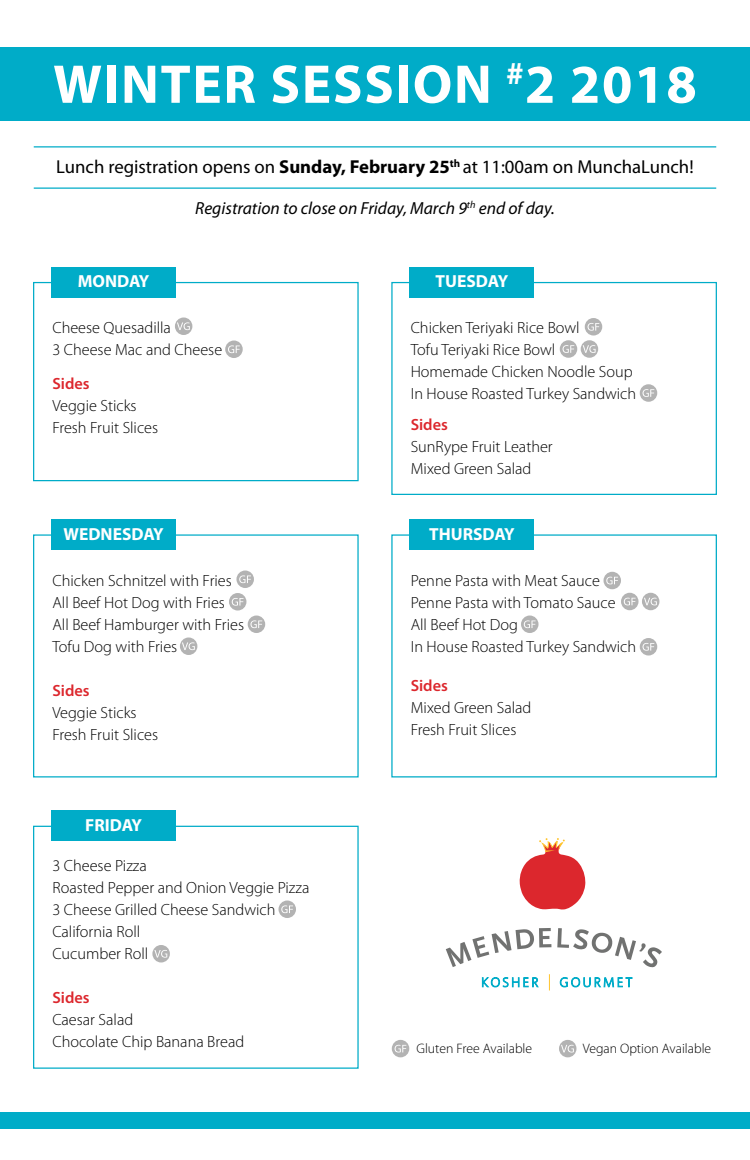
<style>
.page{position:relative;width:750px;height:1160px;background:#fff}
.page>*{position:absolute;margin:0;border:0;box-sizing:border-box;transform-origin:0 0}
.t1{font:700 55px "Myriad Pro";letter-spacing:.03em;color:#fff}
.t2{font:18.75px "Myriad Pro";color:#000}
.t3{font:italic 17.5px "Myriad Pro";color:#000}
.t4{font:700 17.5px "Myriad Pro";color:#fff}
.t5{font:300 16.25px/22px "Myriad Pro";color:#000}
.t6{font:600 16.25px "Myriad Pro";color:#dc272d}
.t7{font:300 13.75px "Myriad Pro";color:#000}
.s1{font-weight:700}
</style>
<div class="page">
<div style="left:0;top:48px;width:750px;height:73px;background:#00acc8"></div>
<svg style="left:481px;top:977px;width:58px;height:11px"></svg>
<svg style="left:446px;top:928px;width:105px;height:39px"></svg>
<svg style="left:557px;top:928px;width:105px;height:60px"></svg>
<svg style="left:549px;top:974px;width:1px;height:16px"></svg>
<svg style="left:519px;top:838px;width:67px;height:72px"></svg>
<div style="left:33px;top:282px;width:326px;height:199px;border:1px solid #00acc8"></div>
<div style="left:51px;top:267px;width:125px;height:31px;background:#00acc8"></div>
<div style="left:225px;top:341px;width:18px;height:17px;background:#b3b3b3;border-radius:50%"></div>
<svg style="left:228px;top:345px;width:12px;height:8px"></svg>
<div style="left:175px;top:318px;width:17px;height:17px;background:#b3b3b3;border-radius:50%"></div>
<svg style="left:177px;top:322px;width:13px;height:8px"></svg>
<div style="left:33px;top:826px;width:326px;height:243px;border:1px solid #00acc8"></div>
<div style="left:51px;top:519px;width:125px;height:31px;background:#00acc8"></div>
<div style="left:236px;top:571px;width:18px;height:17px;background:#b3b3b3;border-radius:50%"></div>
<svg style="left:239px;top:575px;width:12px;height:8px"></svg>
<div style="left:229px;top:593px;width:17px;height:18px;background:#b3b3b3;border-radius:50%"></div>
<svg style="left:232px;top:598px;width:12px;height:8px"></svg>
<div style="left:248px;top:616px;width:17px;height:17px;background:#b3b3b3;border-radius:50%"></div>
<svg style="left:251px;top:620px;width:11px;height:8px"></svg>
<div style="left:180px;top:638px;width:17px;height:17px;background:#b3b3b3;border-radius:50%"></div>
<svg style="left:182px;top:642px;width:13px;height:8px"></svg>
<div style="left:152px;top:945px;width:18px;height:17px;background:#b3b3b3;border-radius:50%"></div>
<svg style="left:154px;top:950px;width:13px;height:8px"></svg>
<div style="left:51px;top:811px;width:125px;height:30px;background:#00acc8"></div>
<div style="left:560px;top:340px;width:17px;height:18px;background:#b3b3b3;border-radius:50%"></div>
<svg style="left:563px;top:345px;width:11px;height:8px"></svg>
<div style="left:581px;top:340px;width:17px;height:18px;background:#b3b3b3;border-radius:50%"></div>
<svg style="left:583px;top:345px;width:13px;height:8px"></svg>
<div style="left:391px;top:282px;width:326px;height:213px;border:1px solid #00acc8"></div>
<div style="left:409px;top:267px;width:125px;height:31px;background:#00acc8"></div>
<div style="left:585px;top:318px;width:17px;height:18px;background:#b3b3b3;border-radius:50%"></div>
<svg style="left:588px;top:323px;width:11px;height:8px"></svg>
<div style="left:642px;top:593px;width:17px;height:17px;background:#b3b3b3;border-radius:50%"></div>
<svg style="left:644px;top:598px;width:13px;height:7px"></svg>
<div style="left:409px;top:519px;width:125px;height:31px;background:#00acc8"></div>
<div style="left:604px;top:572px;width:17px;height:17px;background:#b3b3b3;border-radius:50%"></div>
<svg style="left:606px;top:577px;width:12px;height:7px"></svg>
<div style="left:521px;top:616px;width:18px;height:17px;background:#b3b3b3;border-radius:50%"></div>
<svg style="left:524px;top:620px;width:12px;height:8px"></svg>
<div style="left:640px;top:638px;width:17px;height:18px;background:#b3b3b3;border-radius:50%"></div>
<svg style="left:643px;top:643px;width:11px;height:8px"></svg>
<div style="left:279px;top:901px;width:17px;height:17px;background:#b3b3b3;border-radius:50%"></div>
<svg style="left:281px;top:905px;width:12px;height:8px"></svg>
<div style="left:621px;top:593px;width:18px;height:17px;background:#b3b3b3;border-radius:50%"></div>
<svg style="left:624px;top:598px;width:12px;height:7px"></svg>
<div style="left:559px;top:1040px;width:17px;height:17px;background:#b3b3b3;border-radius:50%"></div>
<svg style="left:561px;top:1045px;width:13px;height:8px"></svg>
<div style="left:392px;top:1040px;width:17px;height:17px;background:#b3b3b3;border-radius:50%"></div>
<svg style="left:395px;top:1045px;width:11px;height:8px"></svg>
<div style="left:0;top:1112px;width:750px;height:17px;background:#00acc8"></div>
<hr style="left:34px;top:146px;width:682px;height:2px;background:#00acc8">
<hr style="left:34px;top:188px;width:682px;height:1px;background:#00acc8">
<div style="left:640px;top:384px;width:17px;height:18px;background:#b3b3b3;border-radius:50%"></div>
<svg style="left:643px;top:389px;width:11px;height:8px"></svg>
<h1 class="t1" style="left:53px;top:48px;width:645px">WINTER SESSION <sup>#</sup>2 2018</h1>
<p class="t2" style="left:56px;top:156px;width:639px">Lunch registration opens on <span class="s1">Sunday, February 25</span><sup>th</sup> at 11:00am on MunchaLunch!</p>
<p class="t3" style="left:195px;top:197px;width:361px">Registration to close on Friday, March 9<sup>th</sup> end of day.</p>
<p class="t4" style="left:78px;top:270px;width:73px">MONDAY</p>
<p class="t5" style="left:52px;top:317px;width:171px">Cheese Quesadilla<br>3 Cheese Mac and Cheese</p>
<p class="t6" style="left:52px;top:373px;width:39px">Sides</p>
<p class="t5" style="left:52px;top:395px;width:107px">Veggie Sticks<br>Fresh Fruit Slices</p>
<p class="t4" style="left:64px;top:523px;width:102px">WEDNESDAY</p>
<p class="t5" style="left:52px;top:570px;width:193px">Chicken Schnitzel with Fries<br>All Beef Hot Dog with Fries<br>All Beef Hamburger with Fries<br>Tofu Dog with Fries</p>
<p class="t6" style="left:52px;top:680px;width:39px">Sides</p>
<p class="t5" style="left:52px;top:702px;width:107px">Veggie Sticks<br>Fresh Fruit Slices</p>
<p class="t4" style="left:85px;top:814px;width:58px">FRIDAY</p>
<p class="t5" style="left:52px;top:855px;width:259px">3 Cheese Pizza<br>Roasted Pepper and Onion Veggie Pizza<br>3 Cheese Grilled Cheese Sandwich<br>California Roll<br>Cucumber Roll</p>
<p class="t6" style="left:52px;top:987px;width:39px">Sides</p>
<p class="t5" style="left:52px;top:1009px;width:193px">Caesar Salad<br>Chocolate Chip Banana Bread</p>
<p class="t4" style="left:436px;top:270px;width:74px">TUESDAY</p>
<p class="t5" style="left:411px;top:317px;width:227px">Chicken Teriyaki Rice Bowl<br>Tofu Teriyaki Rice Bowl<br>Homemade Chicken Noodle Soup<br>In House Roasted Turkey Sandwich</p>
<p class="t6" style="left:411px;top:414px;width:39px">Sides</p>
<p class="t5" style="left:411px;top:436px;width:144px">SunRype Fruit Leather<br>Mixed Green Salad</p>
<p class="t4" style="left:429px;top:523px;width:87px">THURSDAY</p>
<p class="t5" style="left:411px;top:570px;width:227px">Penne Pasta with Meat Sauce<br>Penne Pasta with Tomato Sauce<br>All Beef Hot Dog<br>In House Roasted Turkey Sandwich</p>
<p class="t6" style="left:411px;top:675px;width:39px">Sides</p>
<p class="t5" style="left:411px;top:697px;width:122px">Mixed Green Salad<br>Fresh Fruit Slices</p>
<p class="t7" style="left:416px;top:1041px;width:117px">Gluten Free Available</p>
<p class="t7" style="left:583px;top:1041px;width:130px">Vegan Option Available</p>
</div>
